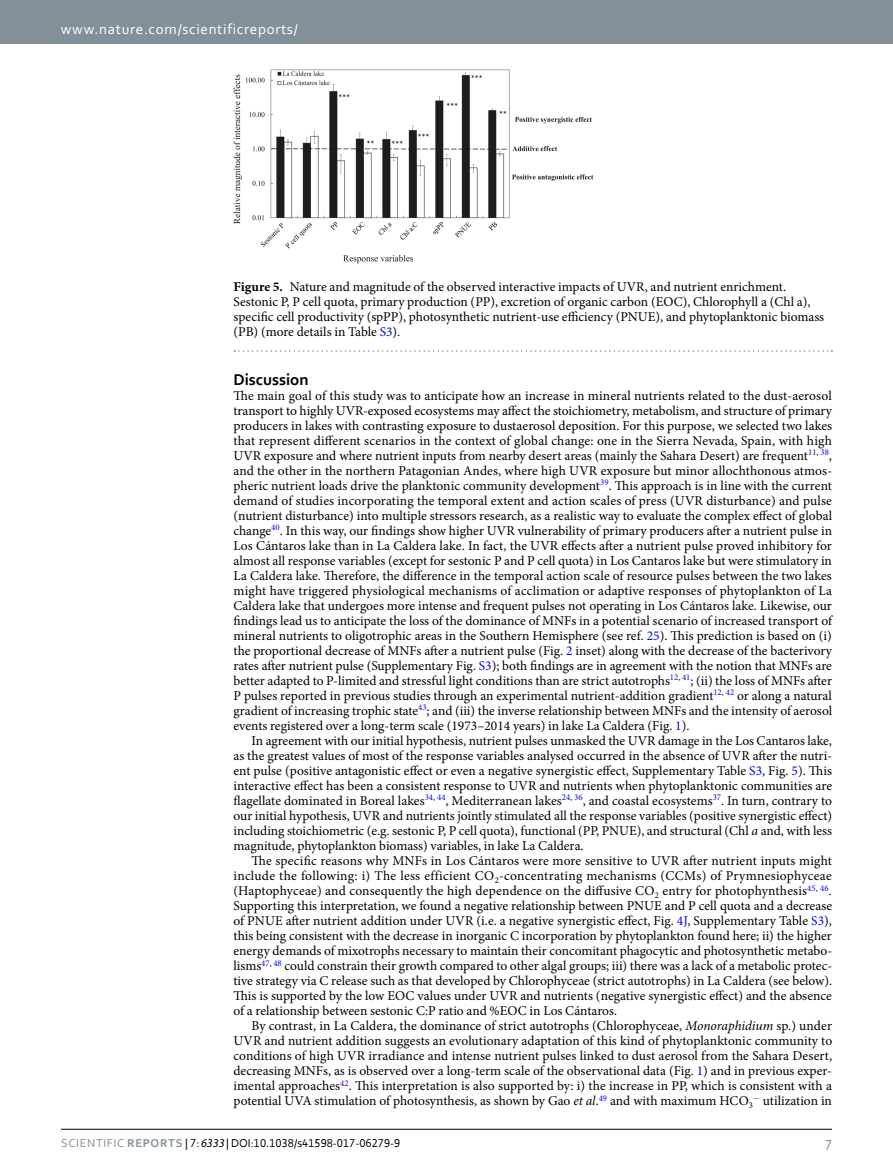
<style>
.page{position:relative;width:893px;height:1174px;background:#fff}
.page>*{position:absolute;margin:0;border:0;box-sizing:border-box;transform-origin:0 0}
.t1{font:16.5px "Corbel Bold 2";color:#000}
.t2{font:15px "Corbel 2";letter-spacing:.045em;color:#fff}
.t3{font:15px "Corbel 2";color:#839097}
.t4{font:13.5px/15px "Minion Pro";color:#000;text-align:justify}
.t5{font:12px "Corbel";color:#000}
.s1{font-weight:700}
.s2{color:#00f}
.s3{font-style:italic}
.s4{font-family:"Corbel 2";color:#839097}
.s5{font-family:"Corbel Bold 2";color:#839097}
.s6{font-family:"Myriad Pro";font-style:italic}
</style>
<div class="page">
<div style="left:0;top:0;width:893px;height:43px;background:#839097"></div>
<hr style="left:61px;top:1129px;width:771px;height:1px;background:#000">
<img style="left:233px;top:70px;width:360px;height:193px">
<svg style="left:234px;top:350px;width:598px;height:2px"></svg>
<p class="t2" style="left:61px;top:19px;width:238px">www.nature.com/scientificreports/</p>
<p class="t4" style="left:233px;top:279px;width:592px;text-align:left"><span class="s1">Figure 5.</span> Nature and magnitude of the observed interactive impacts of UVR, and nutrient enrichment.<br>Sestonic P, P cell quota, primary production (PP), excretion of organic carbon (EOC), Chlorophyll a (Chl a), specific cell productivity (spPP), photosynthetic nutrient-use efficiency (PNUE), and phytoplanktonic biomass (PB) (more details in Table <span class="s2">S3</span>).</p>
<p class="t1" style="left:233px;top:369px;width:77px">Discussion</p>
<p class="t4" style="left:233px;top:388px;width:600px">The main goal of this study was to anticipate how an increase in mineral nutrients related to the dust-aerosol transport to highly UVR-exposed ecosystems may affect the stoichiometry, metabolism, and structure of primary producers in lakes with contrasting exposure to dustaerosol deposition. For this purpose, we selected two lakes that represent different scenarios in the context of global change: one in the Sierra Nevada, Spain, with high UVR exposure and where nutrient inputs from nearby desert areas (mainly the Sahara Desert) are frequent<sup>11</sup><sup>,</sup> <sup>38</sup>, and the other in the northern Patagonian Andes, where high UVR exposure but minor allochthonous atmos&shy;pheric nutrient loads drive the planktonic community development<sup>39</sup>. This approach is in line with the current demand of studies incorporating the temporal extent and action scales of press (UVR disturbance) and pulse (nutrient disturbance) into multiple stressors research, as a realistic way to evaluate the complex effect of global change<sup>40</sup>. In this way, our findings show higher UVR vulnerability of primary producers after a nutrient pulse in Los Cántaros lake than in La Caldera lake. In fact, the UVR effects after a nutrient pulse proved inhibitory for almost all response variables (except for sestonic P and P cell quota) in Los Cantaros lake but were stimulatory in La Caldera lake. Therefore, the difference in the temporal action scale of resource pulses between the two lakes might have triggered physiological mechanisms of acclimation or adaptive responses of phytoplankton of La Caldera lake that undergoes more intense and frequent pulses not operating in Los Cántaros lake. Likewise, our findings lead us to anticipate the loss of the dominance of MNFs in a potential scenario of increased transport of mineral nutrients to oligotrophic areas in the Southern Hemisphere (see ref. <span class="s2">25</span>). This prediction is based on (i) the proportional decrease of MNFs after a nutrient pulse (Fig. <span class="s2">2</span> inset) along with the decrease of the bacterivory rates after nutrient pulse (Supplementary Fig. <span class="s2">S3</span>); both findings are in agreement with the notion that MNFs are better adapted to P-limited and stressful light conditions than are strict autotrophs<sup>12</sup><sup>,</sup> <sup>41</sup>; (ii) the loss of MNFs after P pulses reported in previous studies through an experimental nutrient-addition gradient<sup>12</sup><sup>,</sup> <sup>42</sup> or along a natural gradient of increasing trophic state<sup>43</sup>; and (iii) the inverse relationship between MNFs and the intensity of aerosol events registered over a long-term scale (1973–2014 years) in lake La Caldera (Fig. <span class="s2">1</span>).</p>
<p class="t4" style="left:233px;top:733px;width:600px;text-indent:18px">In agreement with our initial hypothesis, nutrient pulses unmasked the UVR damage in the Los Cantaros lake, as the greatest values of most of the response variables analysed occurred in the absence of UVR after the nutri&shy;ent pulse (positive antagonistic effect or even a negative synergistic effect, Supplementary Table <span class="s2">S3</span>, Fig. <span class="s2">5</span>). This interactive effect has been a consistent response to UVR and nutrients when phytoplanktonic communities are flagellate dominated in Boreal lakes<sup>34</sup><sup>,</sup> <sup>44</sup>, Mediterranean lakes<sup>24</sup><sup>,</sup> <sup>36</sup>, and coastal ecosystems<sup>37</sup>. In turn, contrary to our initial hypothesis, UVR and nutrients jointly stimulated all the response variables (positive synergistic effect) including stoichiometric (e.g. sestonic P, P cell quota), functional (PP, PNUE), and structural (Chl <span class="s3">a</span> and, with less magnitude, phytoplankton biomass) variables, in lake La Caldera.</p>
<p class="t4" style="left:233px;top:853px;width:600px;text-indent:18px">The specific reasons why MNFs in Los Cántaros were more sensitive to UVR after nutrient inputs might include the following: i) The less efficient CO<sub>2</sub>-concentrating mechanisms (CCMs) of Prymnesiophyceae (Haptophyceae) and consequently the high dependence on the diffusive CO<sub>2</sub> entry for photophynthesis<sup>45</sup><sup>,</sup> <sup>46</sup>.<br>Supporting this interpretation, we found a negative relationship between PNUE and P cell quota and a decrease of PNUE after nutrient addition under UVR (i.e. a negative synergistic effect, Fig. <span class="s2">4J</span>, Supplementary Table <span class="s2">S3</span>), this being consistent with the decrease in inorganic C incorporation by phytoplankton found here; ii) the higher energy demands of mixotrophs necessary to maintain their concomitant phagocytic and photosynthetic metabo&shy;lisms<sup>47</sup><sup>,</sup> <sup>48</sup> could constrain their growth compared to other algal groups; iii) there was a lack of a metabolic protec&shy;tive strategy via C release such as that developed by Chlorophyceae (strict autotrophs) in La Caldera (see below).<br>This is supported by the low EOC values under UVR and nutrients (negative synergistic effect) and the absence of a relationship between sestonic C:P ratio and %EOC in Los Cántaros.</p>
<p class="t4" style="left:233px;top:1018px;width:600px;text-indent:18px">By contrast, in La Caldera, the dominance of strict autotrophs (Chlorophyceae, <span class="s3">Monoraphidium</span> sp.) under UVR and nutrient addition suggests an evolutionary adaptation of this kind of phytoplanktonic community to conditions of high UVR irradiance and intense nutrient pulses linked to dust aerosol from the Sahara Desert, decreasing MNFs, as is observed over a long-term scale of the observational data (Fig. <span class="s2">1</span>) and in previous exper&shy;imental approaches<sup>42</sup>. This interpretation is also supported by: i) the increase in PP, which is consistent with a potential UVA stimulation of photosynthesis, as shown by Gao <span class="s3">et al</span>.<sup>49</sup> and with maximum HCO<sub>3</sub>− utilization in</p>
<p class="t5" style="left:61px;top:1135px;width:341px"><span class="s4">Scientific</span> <span class="s5">REPOrtS</span> | 7: <span class="s6">6333</span> | DOI:10.1038/s41598-017-06279-9</p>
<p class="t3" style="left:826px;top:1132px;width:8px">7</p>
</div>
